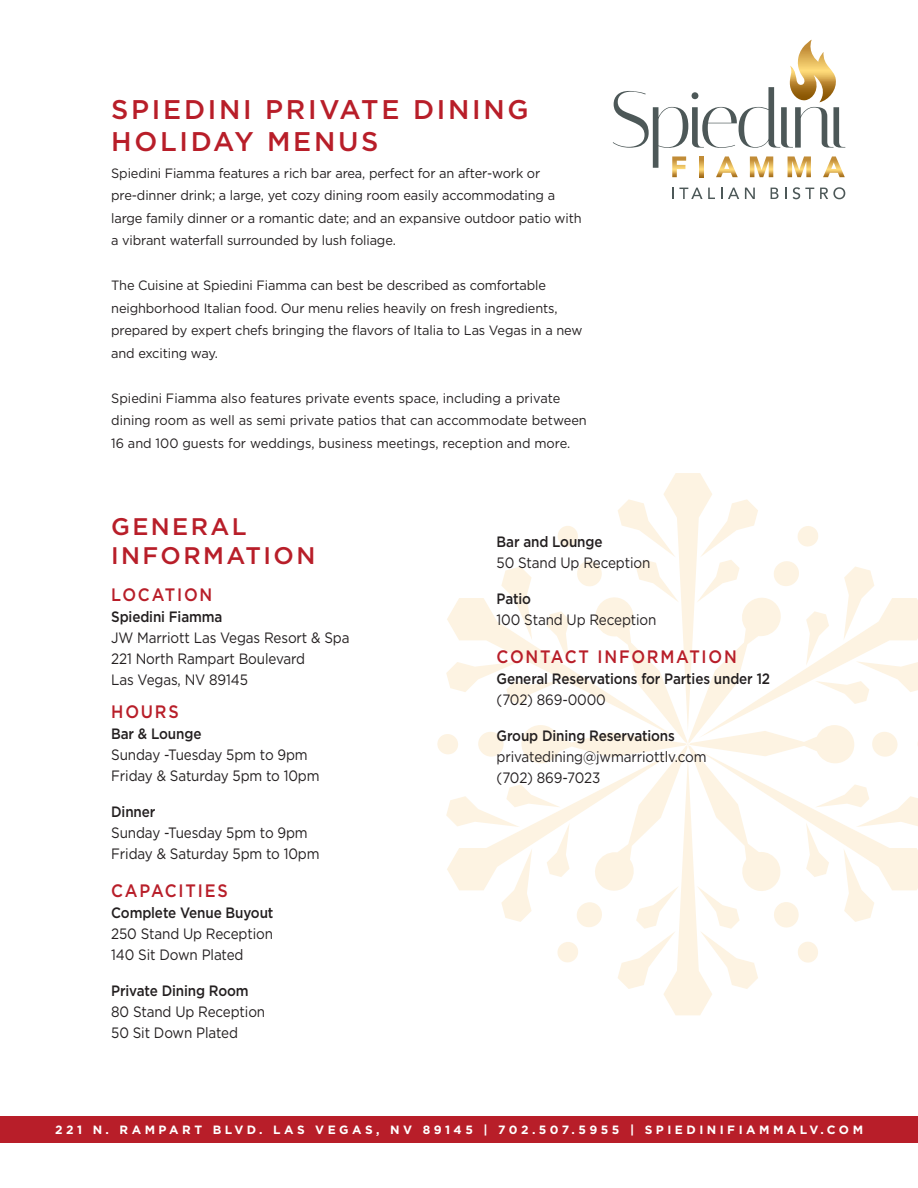
<style>
.page{position:relative;width:918px;height:1188px;background:#fff}
.page>*{position:absolute;margin:0;border:0;box-sizing:border-box;transform-origin:0 0}
.t1{font:500 27px "Gotham";letter-spacing:.1em;color:#b81e29}
.t2{font:500 24px "Gotham";letter-spacing:.1em;color:#b81e29}
.t3{font:500 18px "Gotham";letter-spacing:.11em;color:#b81e29;scale:.9 1}
.t4{font:15px/21px "Gotham";letter-spacing:-.01em;color:#231f20;scale:.9 1}
.t5{font:500 15px "Gotham";letter-spacing:-.01em;color:#231f20;scale:.9 1}
.t6{font:13.5px/22.5px "Gotham";letter-spacing:-.01em;color:#231f20;scale:.95 1}
.t7{font:700 12px "Gotham";letter-spacing:.29em;color:#fff}
</style>
<div class="page">
<svg style="left:446px;top:473px;width:472px;height:542px"></svg>
<svg style="left:575px;top:560px;width:29px;height:27px"></svg>
<svg style="left:556px;top:526px;width:23px;height:21px"></svg>
<svg style="left:772px;top:902px;width:28px;height:26px"></svg>
<svg style="left:796px;top:941px;width:24px;height:22px"></svg>
<svg style="left:478px;top:732px;width:26px;height:25px"></svg>
<svg style="left:437px;top:734px;width:21px;height:20px"></svg>
<svg style="left:872px;top:732px;width:26px;height:25px"></svg>
<svg style="left:917px;top:734px;width:1px;height:20px"></svg>
<svg style="left:576px;top:902px;width:26px;height:27px"></svg>
<svg style="left:557px;top:942px;width:22px;height:22px"></svg>
<svg style="left:773px;top:559px;width:26px;height:29px"></svg>
<svg style="left:797px;top:525px;width:22px;height:23px"></svg>
<div style="left:0;top:1116px;width:918px;height:27px;background:#b81e29"></div>
<svg style="left:613px;top:40px;width:232px;height:137px"></svg>
<svg style="left:672px;top:188px;width:43px;height:11px"></svg>
<svg style="left:728px;top:188px;width:11px;height:11px"></svg>
<svg style="left:745px;top:188px;width:10px;height:11px"></svg>
<svg style="left:771px;top:188px;width:8px;height:11px"></svg>
<svg style="left:793px;top:187px;width:21px;height:12px"></svg>
<svg style="left:820px;top:187px;width:25px;height:12px"></svg>
<p class="t1" style="left:111px;top:94px;width:419px">SPIEDINI PRIVATE DINING</p>
<p class="t1" style="left:111px;top:126px;width:269px">HOLIDAY MENUS</p>
<p class="t6" style="left:111px;top:162px;width:497px">Spiedini Fiamma features a rich bar area, perfect for an after-work or pre-dinner drink; a large, yet cozy dining room easily accommodating a large family dinner or a romantic date; and an expansive outdoor patio with a vibrant waterfall surrounded by lush foliage.</p>
<p class="t6" style="left:111px;top:274px;width:497px">The Cuisine at Spiedini Fiamma can best be described as comfortable neighborhood Italian food. Our menu relies heavily on fresh ingredients, prepared by expert chefs bringing the flavors of Italia to Las Vegas in a new and exciting way.</p>
<p class="t6" style="left:111px;top:387px;width:502px">Spiedini Fiamma also features private events space, including a private dining room as well as semi private patios that can accommodate between<br>16 and 100 guests for weddings, business meetings, reception and more.</p>
<p class="t2" style="left:111px;top:513px;width:137px">GENERAL</p>
<p class="t2" style="left:111px;top:542px;width:206px">INFORMATION</p>
<p class="t3" style="left:111px;top:585px;width:114px">LOCATION</p>
<p class="t5" style="left:111px;top:608px;width:125px">Spiedini Fiamma</p>
<p class="t4" style="left:111px;top:627px;width:266px">JW Marriott Las Vegas Resort &amp; Spa</p>
<p class="t4" style="left:111px;top:648px;width:217px">221 North Rampart Boulevard</p>
<p class="t4" style="left:111px;top:669px;width:153px">Las Vegas, NV 89145</p>
<p class="t3" style="left:111px;top:702px;width:77px">HOURS</p>
<p class="t5" style="left:111px;top:725px;width:102px">Bar &amp; Lounge</p>
<p class="t4" style="left:111px;top:744px;width:233px">Sunday -Tuesday 5pm to 9pm<br>Friday &amp; Saturday 5pm to 10pm</p>
<p class="t5" style="left:111px;top:803px;width:51px">Dinner</p>
<p class="t4" style="left:111px;top:822px;width:220px">Sunday -Tuesday 5pm to 9pm</p>
<p class="t4" style="left:111px;top:843px;width:233px">Friday &amp; Saturday 5pm to 10pm</p>
<p class="t3" style="left:111px;top:880px;width:131px">CAPACITIES</p>
<p class="t5" style="left:111px;top:904px;width:182px">Complete Venue Buyout</p>
<p class="t4" style="left:111px;top:923px;width:181px">250 Stand Up Reception</p>
<p class="t4" style="left:111px;top:944px;width:149px">140 Sit Down Plated</p>
<p class="t5" style="left:111px;top:982px;width:154px">Private Dining Room</p>
<p class="t4" style="left:111px;top:1001px;width:173px">80 Stand Up Reception</p>
<p class="t4" style="left:111px;top:1022px;width:142px">50 Sit Down Plated</p>
<p class="t5" style="left:497px;top:533px;width:119px">Bar and Lounge</p>
<p class="t4" style="left:497px;top:552px;width:172px">50 Stand Up Reception</p>
<p class="t5" style="left:497px;top:590px;width:40px">Patio</p>
<p class="t4" style="left:497px;top:609px;width:179px">100 Stand Up Reception</p>
<p class="t3" style="left:497px;top:646px;width:268px">CONTACT INFORMATION</p>
<p class="t5" style="left:497px;top:670px;width:305px">General Reservations for Parties under 12</p>
<p class="t4" style="left:497px;top:689px;width:123px">(702) 869-0000</p>
<p class="t5" style="left:497px;top:727px;width:200px">Group Dining Reservations</p>
<p class="t4" style="left:497px;top:746px;width:235px">privatedining@jwmarriottlv.com</p>
<p class="t4" style="left:497px;top:767px;width:117px">(702) 869-7023</p>
<p class="t7" style="left:55px;top:1122px;width:809px">221 N. RAMPART BLVD. LAS VEGAS, NV 89145 | 702.507.5955 | SPIEDINIFIAMMALV.COM</p>
</div>
